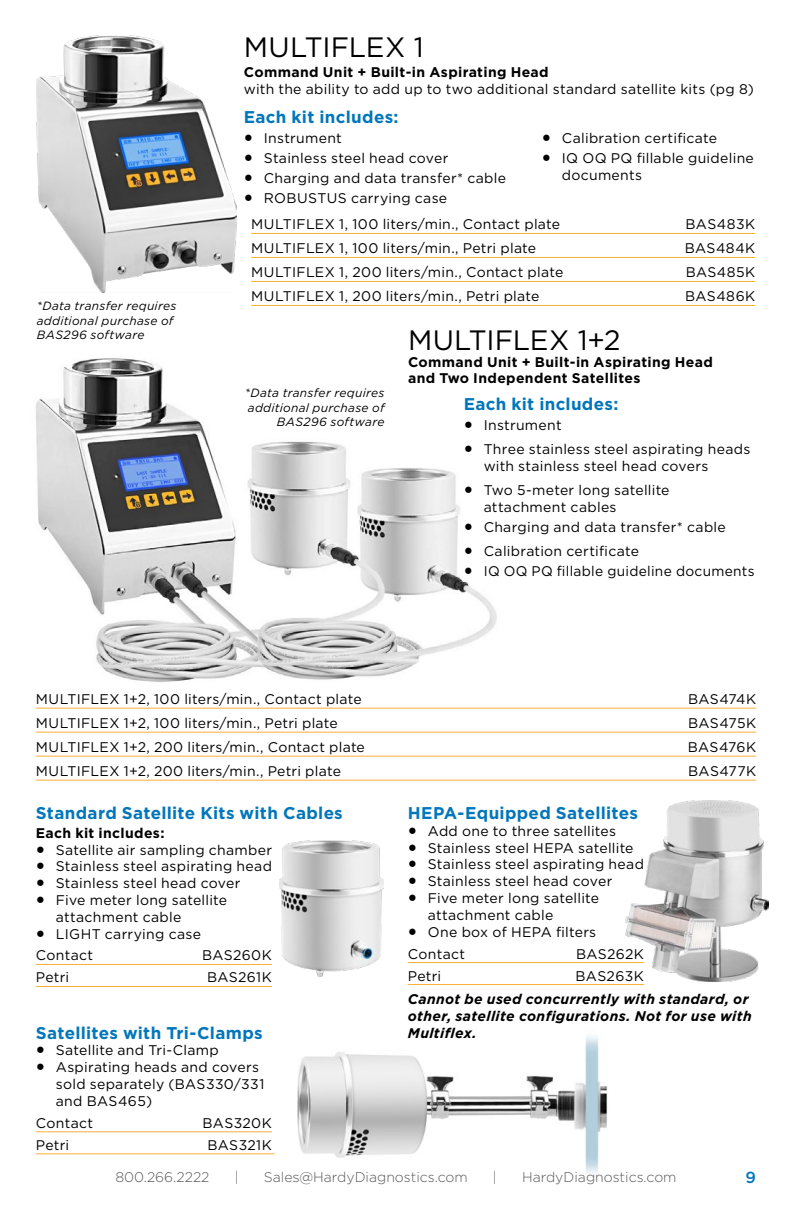
<style>
.page{position:relative;width:792px;height:1224px;background:#fff}
.page>*{position:absolute;margin:0;border:0;box-sizing:border-box;transform-origin:0 0}
.t1{font:28px "Gotham";color:#000}
.t2{font:700 17px "Gotham";letter-spacing:.015em;color:#0076bb}
.t3{font:500 16px "Gotham";color:#0076bb}
.t4{font:14px/16.8px "Gotham";letter-spacing:.02em;color:#000}
.t5{font:700 14px/16.8px "Gotham";letter-spacing:.025em;color:#000}
.t6{font:italic 700 14px/16.8px "Gotham";letter-spacing:.025em;color:#000}
.t7{font:300 14px "Gotham";color:#58595b}
.t8{font:italic 12px/14.4px "Gotham";letter-spacing:.02em;color:#000}
.s1{font-family:"Minion Pro";font-size:24px}
</style>
<div class="page">
<img style="left:36px;top:358px;width:461px;height:324px">
<img style="left:297px;top:1036px;width:311px;height:138px">
<img style="left:279px;top:840px;width:105px;height:136px">
<img style="left:625px;top:801px;width:143px;height:181px">
<hr style="left:36px;top:964px;width:236px;height:1px;background:#fbaf34">
<hr style="left:36px;top:986px;width:236px;height:1px;background:#fbaf34">
<hr style="left:408px;top:962px;width:236px;height:1px;background:#fbaf34">
<hr style="left:408px;top:984px;width:236px;height:1px;background:#fbaf34">
<hr style="left:36px;top:1131px;width:236px;height:1px;background:#fbaf34">
<hr style="left:36px;top:1153px;width:238px;height:1px;background:#fbaf34">
<img style="left:37px;top:36px;width:200px;height:257px">
<hr style="left:36px;top:708px;width:720px;height:1px;background:#fbaf34">
<hr style="left:36px;top:732px;width:720px;height:1px;background:#fbaf34">
<hr style="left:36px;top:756px;width:720px;height:1px;background:#fbaf34">
<hr style="left:36px;top:780px;width:720px;height:1px;background:#fbaf34">
<hr style="left:251px;top:233px;width:504px;height:1px;background:#fbaf34">
<hr style="left:251px;top:257px;width:504px;height:1px;background:#fbaf34">
<hr style="left:251px;top:281px;width:504px;height:1px;background:#fbaf34">
<hr style="left:251px;top:305px;width:504px;height:1px;background:#fbaf34">
<h1 class="t1" style="left:244px;top:29px;width:181px">MULTIFLEX 1</h1>
<p class="t5" style="left:244px;top:64px;width:306px">Command Unit + Built-in Aspirating Head</p>
<p class="t4" style="left:244px;top:80px;width:512px">with the ability to add up to two additional standard satellite kits (pg 8)</p>
<p class="t8" style="left:37px;top:299px;width:141px">*Data transfer requires additional purchase of<br>BAS296 software</p>
<p class="t2" style="left:244px;top:106px;width:156px">Each kit includes:</p>
<p class="t4" style="left:244px;top:130px;width:100px"><span class="s1">•</span> Instrument</p>
<p class="t4" style="left:244px;top:150px;width:206px"><span class="s1">•</span> Stainless steel head cover</p>
<p class="t4" style="left:244px;top:170px;width:264px"><span class="s1">•</span> Charging and data transfer* cable</p>
<p class="t4" style="left:244px;top:190px;width:205px"><span class="s1">•</span> ROBUSTUS carrying case</p>
<p class="t4" style="left:542px;top:130px;width:177px"><span class="s1">•</span> Calibration certificate</p>
<p class="t4" style="left:562px;top:150px;width:194px;text-indent:-20px"><span class="s1">•</span> IQ OQ PQ fillable guideline documents</p>
<p class="t4" style="left:251px;top:216px;width:310px">MULTIFLEX 1, 100 liters/min., Contact plate</p>
<p class="t4" style="left:686px;top:216px;width:71px">BAS483K</p>
<p class="t4" style="left:251px;top:240px;width:286px">MULTIFLEX 1, 100 liters/min., Petri plate</p>
<p class="t4" style="left:685px;top:240px;width:72px">BAS484K</p>
<p class="t4" style="left:251px;top:264px;width:314px">MULTIFLEX 1, 200 liters/min., Contact plate</p>
<p class="t4" style="left:686px;top:264px;width:71px">BAS485K</p>
<p class="t4" style="left:251px;top:288px;width:290px">MULTIFLEX 1, 200 liters/min., Petri plate</p>
<p class="t4" style="left:685px;top:288px;width:72px">BAS486K</p>
<p class="t8" style="left:245px;top:386px;width:141px;text-align:right">*Data transfer requires additional purchase of<br>BAS296 software</p>
<h1 class="t1" style="left:408px;top:322px;width:214px">MULTIFLEX 1+2</h1>
<p class="t5" style="left:408px;top:353px;width:306px">Command Unit + Built-in Aspirating Head and Two Independent Satellites</p>
<p class="t2" style="left:464px;top:393px;width:156px">Each kit includes:</p>
<p class="t4" style="left:464px;top:416px;width:100px"><span class="s1">•</span> Instrument</p>
<p class="t4" style="left:484px;top:440px;width:268px;text-indent:-20px"><span class="s1">•</span> Three stainless steel aspirating heads with stainless steel head covers</p>
<p class="t4" style="left:484px;top:481px;width:187px;text-indent:-20px"><span class="s1">•</span> Two 5-meter long satellite attachment cables</p>
<p class="t4" style="left:464px;top:518px;width:264px"><span class="s1">•</span> Charging and data transfer* cable</p>
<p class="t4" style="left:464px;top:542px;width:177px"><span class="s1">•</span> Calibration certificate</p>
<p class="t4" style="left:464px;top:562px;width:293px"><span class="s1">•</span> IQ OQ PQ fillable guideline documents</p>
<p class="t4" style="left:36px;top:690px;width:327px">MULTIFLEX 1+2, 100 liters/min., Contact plate</p>
<p class="t4" style="left:688px;top:690px;width:69px">BAS474K</p>
<p class="t4" style="left:36px;top:714px;width:303px">MULTIFLEX 1+2, 100 liters/min., Petri plate</p>
<p class="t4" style="left:688px;top:714px;width:69px">BAS475K</p>
<p class="t4" style="left:36px;top:738px;width:331px">MULTIFLEX 1+2, 200 liters/min., Contact plate</p>
<p class="t4" style="left:688px;top:738px;width:70px">BAS476K</p>
<p class="t4" style="left:36px;top:762px;width:307px">MULTIFLEX 1+2, 200 liters/min., Petri plate</p>
<p class="t4" style="left:688px;top:762px;width:69px">BAS477K</p>
<p class="t2" style="left:36px;top:802px;width:308px">Standard Satellite Kits with Cables</p>
<p class="t5" style="left:36px;top:824px;width:130px">Each kit includes:</p>
<p class="t4" style="left:36px;top:841px;width:238px"><span class="s1">•</span> Satellite air sampling chamber</p>
<p class="t4" style="left:36px;top:858px;width:238px"><span class="s1">•</span> Stainless steel aspirating head</p>
<p class="t4" style="left:36px;top:874px;width:206px"><span class="s1">•</span> Stainless steel head cover</p>
<p class="t4" style="left:56px;top:891px;width:173px;text-indent:-20px"><span class="s1">•</span> Five meter long satellite attachment cable</p>
<p class="t4" style="left:36px;top:922px;width:167px;line-height:22px"><span class="s1">•</span> LIGHT carrying case<br>Contact</p>
<p class="t4" style="left:202px;top:947px;width:71px">BAS260K</p>
<p class="t4" style="left:36px;top:969px;width:35px">Petri</p>
<p class="t4" style="left:207px;top:969px;width:66px">BAS261K</p>
<p class="t2" style="left:36px;top:1021px;width:228px">Satellites with Tri-Clamps</p>
<p class="t4" style="left:36px;top:1042px;width:184px"><span class="s1">•</span> Satellite and Tri-Clamp</p>
<p class="t4" style="left:56px;top:1059px;width:210px;text-indent:-20px"><span class="s1">•</span> Aspirating heads and covers sold separately (BAS330/331 and BAS465)</p>
<p class="t4" style="left:36px;top:1114px;width:59px">Contact</p>
<p class="t4" style="left:203px;top:1114px;width:71px">BAS320K</p>
<p class="t4" style="left:36px;top:1136px;width:35px">Petri</p>
<p class="t4" style="left:207px;top:1136px;width:66px">BAS321K</p>
<p class="t2" style="left:408px;top:802px;width:232px">HEPA-Equipped Satellites</p>
<p class="t4" style="left:408px;top:822px;width:210px"><span class="s1">•</span> Add one to three satellites</p>
<p class="t4" style="left:408px;top:839px;width:227px"><span class="s1">•</span> Stainless steel HEPA satellite</p>
<p class="t4" style="left:408px;top:856px;width:238px"><span class="s1">•</span> Stainless steel aspirating head</p>
<p class="t4" style="left:408px;top:873px;width:206px"><span class="s1">•</span> Stainless steel head cover</p>
<p class="t4" style="left:428px;top:889px;width:173px;text-indent:-20px"><span class="s1">•</span> Five meter long satellite attachment cable</p>
<p class="t4" style="left:408px;top:920px;width:190px;line-height:22px"><span class="s1">•</span> One box of HEPA filters<br>Contact</p>
<p class="t4" style="left:576px;top:945px;width:69px">BAS262K</p>
<p class="t4" style="left:408px;top:967px;width:35px">Petri</p>
<p class="t4" style="left:576px;top:967px;width:70px">BAS263K</p>
<p class="t6" style="left:408px;top:991px;width:345px">Cannot be used concurrently with standard, or other, satellite configurations. Not for use with<br>Multiflex.</p>
<p class="t7" style="left:115px;top:1168px;width:96px">800.266.2222</p>
<p class="t7" style="left:235px;top:1168px;width:6px">|</p>
<p class="t7" style="left:264px;top:1168px;width:205px">Sales@HardyDiagnostics.com</p>
<p class="t7" style="left:493px;top:1168px;width:6px">|</p>
<p class="t7" style="left:522px;top:1168px;width:156px">HardyDiagnostics.com</p>
<p class="t3" style="left:746px;top:1167px;width:12px">9</p>
</div>
